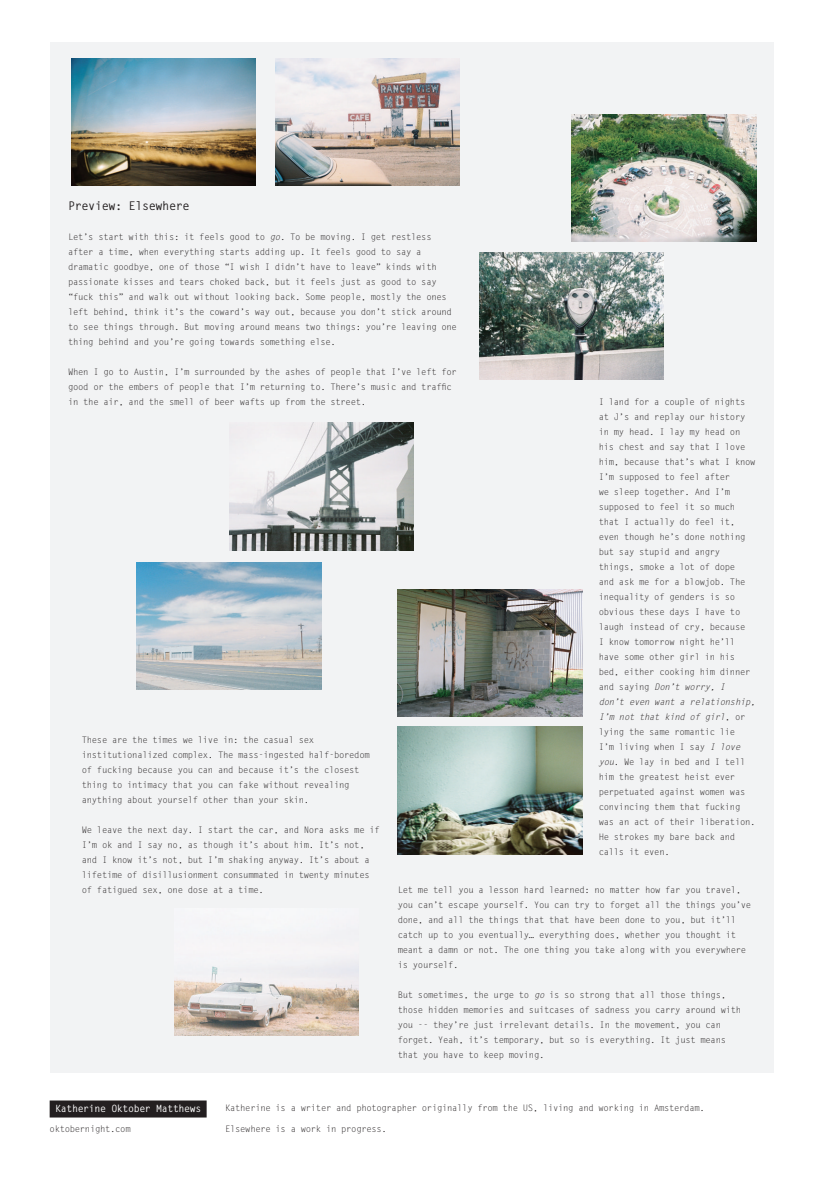
<style>
.page{position:relative;width:823px;height:1191px;background:#fff}
.page>*{position:absolute;margin:0;border:0;box-sizing:border-box;transform-origin:0 0}
.t1{font:700 12px "Letter Gothic";letter-spacing:-.04em;color:#231f20}
.t2{font:700 10px "Letter Gothic";letter-spacing:-.04em;color:#fff}
.t3{font:9px/15px "Letter Gothic";letter-spacing:-.04em;color:#231f20}
.s1{font-style:italic}
</style>
<div class="page">
<div style="left:50px;top:43px;width:722px;height:1030px;background:#f2f3f4"></div>
<div style="left:50px;top:1100px;width:156px;height:17px;background:#231f20"></div>
<img style="left:71px;top:58px;width:184px;height:128px">
<img style="left:275px;top:58px;width:184px;height:127px">
<img style="left:571px;top:114px;width:184px;height:128px">
<img style="left:479px;top:252px;width:184px;height:128px">
<img style="left:229px;top:422px;width:184px;height:128px">
<img style="left:397px;top:589px;width:185px;height:127px">
<img style="left:137px;top:562px;width:184px;height:128px">
<img style="left:174px;top:966px;width:184px;height:69px">
<img style="left:397px;top:727px;width:185px;height:127px">
<h1 class="t1" style="left:68px;top:198px;width:123px">Preview: Elsewhere</h1>
<p class="t3" style="left:68px;top:229px;width:390px">Let’s start with this: it feels good to <span class="s1">go</span>. To be moving. I get restless after a time, when everything starts adding up. It feels good to say a dramatic goodbye, one of those “I wish I didn’t have to leave” kinds with passionate kisses and tears choked back, but it feels just as good to say “fuck this” and walk out without looking back. Some people, mostly the ones left behind, think it’s the coward’s way out, because you don’t stick around to see things through. But moving around means two things: you’re leaving one thing behind and you’re going towards something else.</p>
<p class="t3" style="left:68px;top:364px;width:390px">When I go to Austin, I’m surrounded by the ashes of people that I’ve left for good or the embers of people that I’m returning to. There’s music and traffic in the air, and the smell of beer wafts up from the street.</p>
<p class="t3" style="left:598px;top:394px;width:158px">I land for a couple of nights at J’s and replay our history in my head. I lay my head on his chest and say that I love him, because that’s what I know<br>I’m supposed to feel after<br>we sleep together. And I’m supposed to feel it so much that I actually do feel it, even though he’s done nothing but say stupid and angry things, smoke a lot of dope<br>and ask me for a blowjob. The inequality of genders is so obvious these days I have to laugh instead of cry, because<br>I know tomorrow night he’ll have some other girl in his bed, either cooking him dinner and saying <span class="s1">Don’t worry, I<br>don’t even want a relationship,<br>I’m not that kind of girl</span>, or lying the same romantic lie<br>I’m living when I say <span class="s1">I love you</span>. We lay in bed and I tell him the greatest heist ever perpetuated against women was convincing them that fucking was an act of their liberation.<br>He strokes my bare back and calls it even.</p>
<p class="t3" style="left:82px;top:733px;width:289px">These are the times we live in: the casual sex institutionalized complex. The mass-ingested half-boredom of fucking because you can and because it’s the closest thing to intimacy that you can fake without revealing anything about yourself other than your skin.</p>
<p class="t3" style="left:82px;top:823px;width:299px">We leave the next day. I start the car, and Nora asks me if I’m ok and I say no, as though it’s about him. It’s not, and I know it’s not, but I’m shaking anyway. It’s about a lifetime of disillusionment consummated in twenty minutes of fatigued sex, one dose at a time.</p>
<p class="t3" style="left:397px;top:882px;width:355px">Let me tell you a lesson hard learned: no matter how far you travel, you can’t escape yourself. You can try to forget all the things you’ve done, and all the things that that have been done to you, but it’ll catch up to you eventually… everything does, whether you thought it meant a damn or not. The one thing you take along with you everywhere is yourself.</p>
<p class="t3" style="left:397px;top:987px;width:345px">But sometimes, the urge to <span class="s1">go</span> is so strong that all those things, those hidden memories and suitcases of sadness you carry around with you -- they’re just irrelevant details. In the movement, you can forget. Yeah, it’s temporary, but so is everything. It just means that you have to keep moving.</p>
<p class="t2" style="left:55px;top:1102px;width:148px">Katherine Oktober Matthews</p>
<p class="t3" style="left:50px;top:1121px;width:82px">oktobernight.com</p>
<p class="t3" style="left:225px;top:1100px;width:481px">Katherine is a writer and photographer originally from the US, living and working in Amsterdam.</p>
<p class="t3" style="left:225px;top:1121px;width:163px">Elsewhere is a work in progress.</p>
</div>
